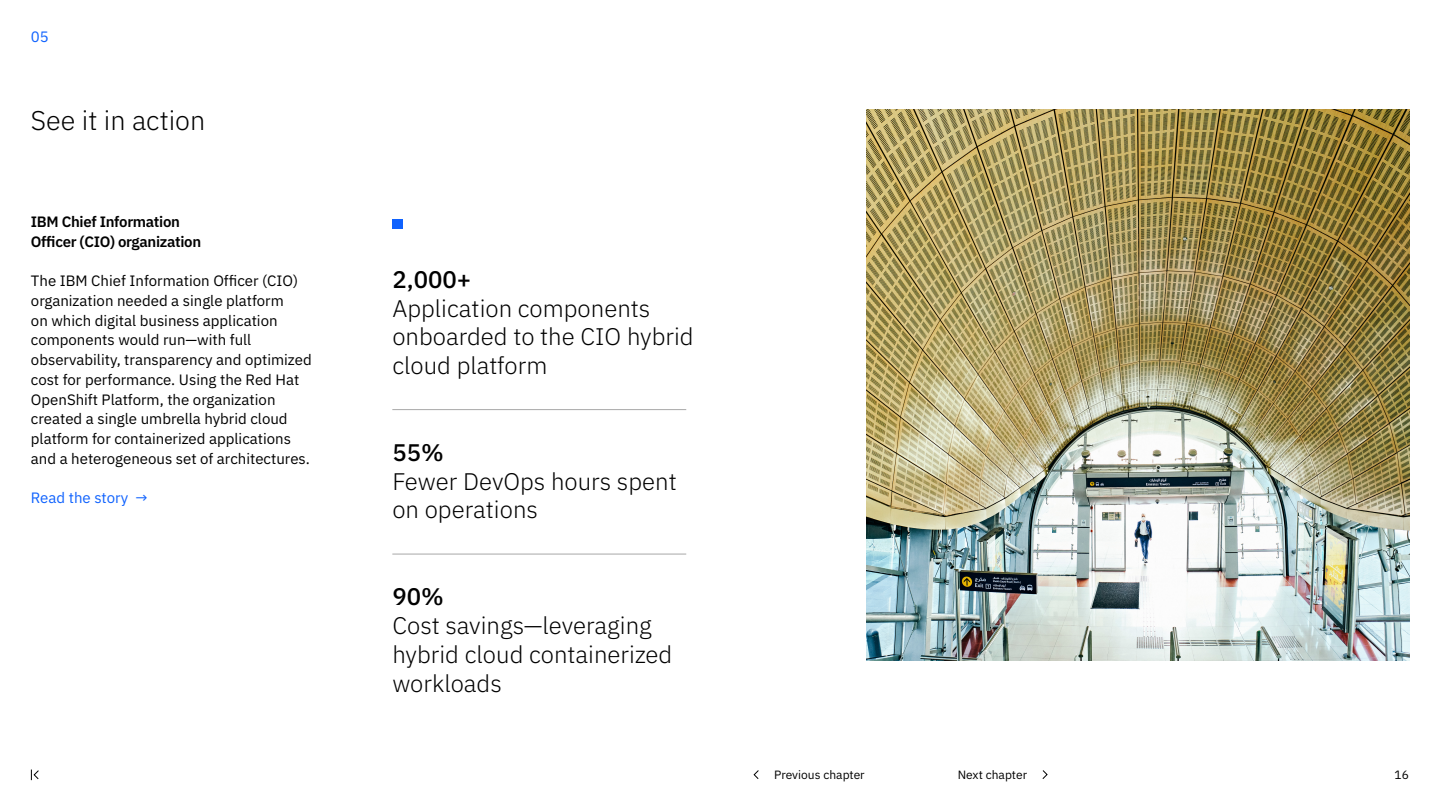
<style>
.page{position:relative;width:1440px;height:810px;background:#fff}
.page>*{position:absolute;margin:0;border:0;box-sizing:border-box;transform-origin:0 0}
.Title_36{font:300 27px "IBM Plex Sans";color:#000}
.Callout_36{font:300 24px/28.8px "IBM Plex Sans";color:#000}
.Callout_36-2{font:500 24px "IBM Plex Sans";color:#000}
.Body{font:15px/19.6px "IBM Plex Sans";color:#000}
.Subheading{font:600 15px "IBM Plex Sans";letter-spacing:-.02em;color:#000}
.Body-2{font:15px "IBM Plex Sans";color:#0f62fe}
.Eyebrow_number_20{font:15px "IBM Plex Sans";color:#0f62fe}
.Navigation{font:12px "IBM Plex Sans";color:#000}
</style>
<div class="page">
<img style="left:867px;top:110px;width:542px;height:551px">
<svg style="left:31px;top:769px;width:8px;height:11px"></svg>
<svg style="left:753px;top:770px;width:6px;height:9px"></svg>
<svg style="left:1042px;top:770px;width:6px;height:9px"></svg>
<div style="left:392px;top:219px;width:11px;height:9px;background:#0f62fe"></div>
<hr style="left:392px;top:409px;width:294px;height:1px;background:#a8a8a8">
<hr style="left:392px;top:554px;width:294px;height:1px;background:#a8a8a8">
<p class="Eyebrow_number_20" style="left:31px;top:25px;width:19px">05</p>
<p class="Title_36" style="left:31px;top:100px;width:176px">See it in action</p>
<p class="Subheading" style="left:31px;top:210px;width:151px">IBM Chief Information</p>
<p class="Subheading" style="left:31px;top:230px;width:172px">Officer (CIO) organization</p>
<p class="Body" style="left:31px;top:270px;width:282px">The IBM Chief Information Officer (CIO) organization needed a single platform<br>on which digital business application components would run—with full observability, transparency and optimized cost for performance. Using the Red Hat OpenShift Platform, the organization created a single umbrella hybrid cloud platform for containerized applications and a heterogeneous set of architectures.</p>
<p class="Body-2" style="left:31px;top:486px;width:118px">Read the story →</p>
<p class="Callout_36-2" style="left:392px;top:261px;width:80px">2,000+</p>
<p class="Callout_36" style="left:392px;top:292px;width:303px">Application components onboarded to the CIO hybrid cloud platform</p>
<p class="Callout_36-2" style="left:392px;top:434px;width:53px">55%</p>
<p class="Callout_36" style="left:392px;top:465px;width:286px">Fewer DevOps hours spent on operations</p>
<p class="Callout_36-2" style="left:392px;top:578px;width:53px">90%</p>
<p class="Callout_36" style="left:392px;top:609px;width:282px">Cost savings—leveraging hybrid cloud containerized workloads</p>
<p class="Navigation" style="left:774px;top:765px;width:92px">Previous chapter</p>
<p class="Navigation" style="left:958px;top:765px;width:71px">Next chapter</p>
<p class="Navigation" style="left:1395px;top:765px;width:16px">16</p>
</div>
